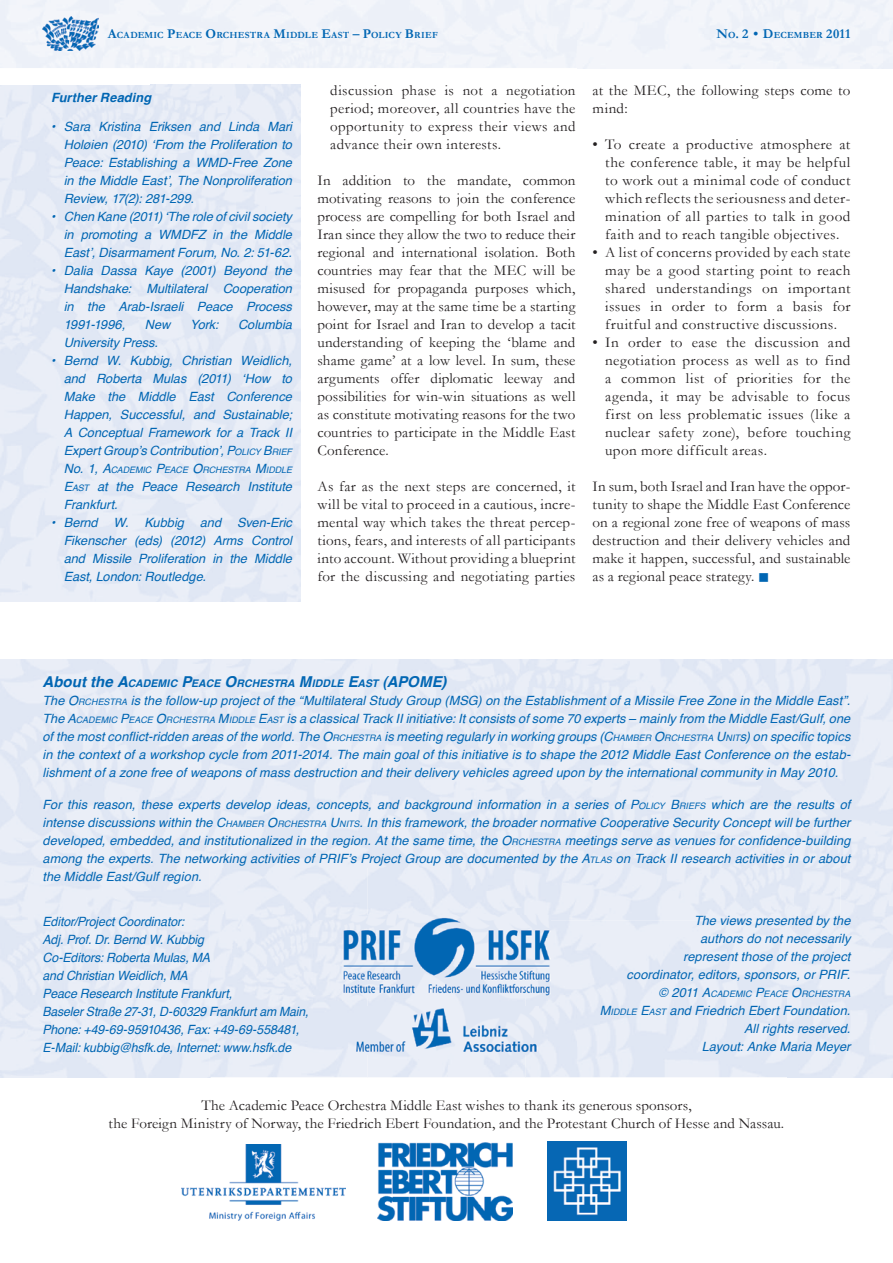
<style>
.page{position:relative;width:893px;height:1263px;background:#fff}
.page>*{position:absolute;margin:0;border:0;box-sizing:border-box;transform-origin:0 0}
.t1{font:15px/18px "Garamond";letter-spacing:.015em;color:#231f20;text-align:justify}
.t2{font:700 13.5px "Garamond";color:#0166b3}
.t3{font:italic 12.75px/18px "Helvetica";color:#0166b3;text-align:justify}
.t4{font:italic 700 12.75px "Helvetica";letter-spacing:.015em;color:#0166b3}
.t5{font:italic 700 10.5px "Helvetica";letter-spacing:.005em;color:#0166b3}
.t6{font:700 9.45px "Garamond";letter-spacing:.025em;color:#0166b3}
.t7{font:italic 8.85px "Helvetica";color:#0166b3}
.s1{font-size:13.5px}
.s2{font-size:9.45px}
.s3{font-style:inherit}
.s4{font-size:8.85px}
.s5{font-size:12.75px}
.s6{color:#0166b3}
.s7{font-size:15px}
</style>
<div class="page">
<div style="left:0;top:0;width:577px;height:68px;background:#f0f3f9"></div>
<img style="left:43px;top:16px;width:55px;height:34px">
<div style="left:210px;top:868px;width:158px;height:209px;background:#e6ebf6"></div>
<div style="left:788px;top:920px;width:53px;height:157px;background:#e7ecf6"></div>
<img style="left:378px;top:1142px;width:135px;height:78px">
<img style="left:182px;top:1144px;width:163px;height:76px">
<img style="left:547px;top:1141px;width:80px;height:79px">
<img style="left:354px;top:1006px;width:184px;height:48px">
<img style="left:342px;top:916px;width:208px;height:81px">
<p class="t6" style="left:108px;top:29px;width:331px"><span class="s1">A</span>CADEMIC <span class="s1">P</span>EACE <span class="s1">O</span>RCHESTRA <span class="s1">M</span>IDDLE <span class="s1">E</span>AST <span class="s1">– P</span>OLICY <span class="s1">B</span>RIEF</p>
<p class="t2" style="left:717px;top:26px;width:135px">N<span class="s2">O</span>. 2 • D<span class="s2">ECEMBER</span> 2011</p>
<p class="t4" style="left:51px;top:87px;width:102px">Further Reading</p>
<p class="t3" style="left:64px;top:118px;width:230px;text-indent:-13px">• Sara Kristina Eriksen and Linda Mari Holøien (2010) ‘From the Proliferation to Peace: Establishing a WMD-Free Zone in the Middle East’, The Nonproliferation Review, 17(2): 281-299.</p>
<p class="t3" style="left:64px;top:208px;width:230px;text-indent:-13px">• Chen Kane (2011) ‘The role of civil society in promoting a WMDFZ in the Middle East’, Disarmament Forum, No. 2: 51-62.</p>
<p class="t3" style="left:64px;top:262px;width:230px;text-indent:-13px">• Dalia Dassa Kaye (2001) Beyond the Handshake: Multilateral Cooperation in the Arab-Israeli Peace Process 1991-1996,</p>
<p class="t3" style="left:145px;top:316px;width:27px">New</p>
<p class="t3" style="left:190px;top:316px;width:30px">York:</p>
<p class="t3" style="left:238px;top:316px;width:55px">Columbia</p>
<p class="t3" style="left:64px;top:334px;width:96px">University Press.</p>
<p class="t3" style="left:64px;top:352px;width:230px;text-indent:-13px">• Bernd W. Kubbig, Christian Weidlich, and Roberta Mulas (2011) ‘How to Make the Middle East Conference Happen, Successful, and Sustainable; A Conceptual Framework for a Track II Expert Group’s Contribution’, <span class="s3">P</span><span class="s4">OLICY</span> <span class="s3">B</span><span class="s4">RIEF</span></p>
<p class="t7" style="left:64px;top:463px;width:230px"><span class="s5">No. 1,</span> <span class="s5">A</span>CADEMIC <span class="s5">P</span>EACE <span class="s5">O</span>RCHESTRA <span class="s5">M</span>IDDLE</p>
<p class="t3" style="left:64px;top:478px;width:230px"><span class="s3">E</span><span class="s4">AST</span> at the Peace Research Institute<br>Frankfurt.</p>
<p class="t3" style="left:51px;top:514px;width:48px">• Bernd</p>
<p class="t3" style="left:64px;top:514px;width:230px;text-indent:50px">W. Kubbig and Sven-Eric Fikenscher (eds) (2012) Arms Control and Missile Proliferation in the Middle East, London: Routledge.</p>
<p class="t1" style="left:330px;top:81px;width:247px">discussion phase is not a negotiation period; moreover, all countries have the opportunity to express their views and advance their own interests.</p>
<p class="t1" style="left:317px;top:171px;width:259px">In addition to the mandate, common motivating reasons to join the conference process are compelling for both Israel and Iran since they allow the two to reduce their regional and international isolation. Both countries may fear that the MEC will be misused for propaganda purposes which, however, may at the same time be a starting point for Israel and Iran to develop a tacit understanding of keeping the ‘blame and shame game’ at a low level. In sum, these arguments offer diplomatic leeway and possibilities for win-win situations as well as constitute motivating reasons for the two countries to participate in the Middle East Conference.</p>
<p class="t1" style="left:317px;top:477px;width:259px">As far as the next steps are concerned, it will be vital to proceed in a cautious, incre&shy;mental way which takes the threat percep&shy;tions, fears, and interests of all participants into account. Without providing a blueprint for the discussing and negotiating parties</p>
<p class="t1" style="left:592px;top:81px;width:259px">at the MEC, the following steps come to mind:</p>
<p class="t1" style="left:605px;top:135px;width:247px;text-indent:-13px">• To create a productive atmosphere at the conference table, it may be helpful to work out a minimal code of conduct which reflects the seriousness and deter&shy;mination of all parties to talk in good faith and to reach tangible objectives.</p>
<p class="t1" style="left:605px;top:243px;width:247px;text-indent:-13px">• A list of concerns provided by each state may be a good starting point to reach shared understandings on important issues in order to form a basis for fruitful and constructive discussions.</p>
<p class="t1" style="left:605px;top:333px;width:247px;text-indent:-13px">• In order to ease the discussion and negotiation process as well as to find a common list of priorities for the agenda, it may be advisable to focus first on less problematic issues (like a nuclear safety zone), before touching upon more difficult areas.</p>
<p class="t1" style="left:592px;top:477px;width:259px">In sum, both Israel and Iran have the oppor&shy;tunity to shape the Middle East Conference on a regional zone free of weapons of mass destruction and their delivery vehicles and make it happen, successful, and sustainable as a regional peace strategy. <span class="s6">■</span></p>
<p class="t5" style="left:43px;top:675px;width:406px"><span class="s7">About the</span> <span class="s7">A</span>CADEMIC <span class="s7">P</span>EACE <span class="s7">O</span>RCHESTRA <span class="s7">M</span>IDDLE <span class="s7">E</span>AST <span class="s7">(APOME)</span></p>
<p class="t3" style="left:43px;top:692px;width:810px">The <span class="s3">O</span><span class="s4">RCHESTRA</span> is the follow-up project of the “Multilateral Study Group (MSG) on the Establishment of a Missile Free Zone in the Middle East”.<br>The <span class="s3">A</span><span class="s4">CADEMIC</span> <span class="s3">P</span><span class="s4">EACE</span> <span class="s3">O</span><span class="s4">RCHESTRA</span> <span class="s3">M</span><span class="s4">IDDLE</span> <span class="s3">E</span><span class="s4">AST</span> is a classical Track II initiative: It consists of some 70 experts – mainly from the Middle East/Gulf, one of the most conflict-ridden areas of the world. The <span class="s3">O</span><span class="s4">RCHESTRA</span> is meeting regularly in working groups (<span class="s3">C</span><span class="s4">HAMBER</span> <span class="s3">O</span><span class="s4">RCHESTRA</span> <span class="s3">U</span><span class="s4">NIT</span>s) on specific topics in the context of a workshop cycle from 2011-2014. The main goal of this initiative is to shape the 2012 Middle East Conference on the estab&shy;lishment of a zone free of weapons of mass destruction and their delivery vehicles agreed upon by the international community in May 2010.</p>
<p class="t3" style="left:43px;top:796px;width:809px">For this reason, these experts develop ideas, concepts, and background information in a series of <span class="s3">P</span><span class="s4">OLICY</span> <span class="s3">B</span><span class="s4">RIEFS</span> which are the results of intense discussions within the <span class="s3">C</span><span class="s4">HAMBER</span> <span class="s3">O</span><span class="s4">RCHESTRA</span> <span class="s3">U</span><span class="s4">NITS</span>. In this framework, the broader normative Cooperative Security Concept will be further developed, embedded, and institutionalized in the region. At the same time, the <span class="s3">O</span><span class="s4">RCHESTRA</span> meetings serve as venues for confidence-building among the experts. The networking activities of PRIF’s Project Group are documented by the <span class="s3">A</span><span class="s4">TLAS</span> on Track II research activities in or about the Middle East/Gulf region.</p>
<p class="t3" style="left:43px;top:912px;width:267px;text-align:left">Editor/Project Coordinator:<br>Adj. Prof. Dr. Bernd W. Kubbig<br>Co-Editors: Roberta Mulas, MA<br>and Christian Weidlich, MA<br>Peace Research Institute Frankfurt,<br>Baseler Straße 27-31, D-60329 Frankfurt am Main, Phone: +49-69-95910436, Fax: +49-69-558481, E-Mail: kubbig@hsfk.de, Internet: www.hsfk.de</p>
<p class="t3" style="left:627px;top:912px;width:225px;text-align:right">The views presented by the<br>authors do not necessarily<br>represent those of the project coordinator, editors, sponsors, or PRIF.</p>
<p class="t7" style="left:659px;top:987px;width:193px"><span class="s5">© 2011</span> <span class="s5">A</span>CADEMIC <span class="s5">P</span>EACE <span class="s5">O</span>RCHESTRA</p>
<p class="t3" style="left:600px;top:1002px;width:252px;text-align:right"><span class="s3">M</span><span class="s4">IDDLE</span> <span class="s3">E</span><span class="s4">AST</span> and Friedrich Ebert Foundation.<br>All rights reserved.<br>Layout: Anke Maria Meyer</p>
<p class="t1" style="left:109px;top:1096px;width:677px;text-align:center">The Academic Peace Orchestra Middle East wishes to thank its generous sponsors,<br>the Foreign Ministry of Norway, the Friedrich Ebert Foundation, and the Protestant Church of Hesse and Nassau.</p>
</div>
